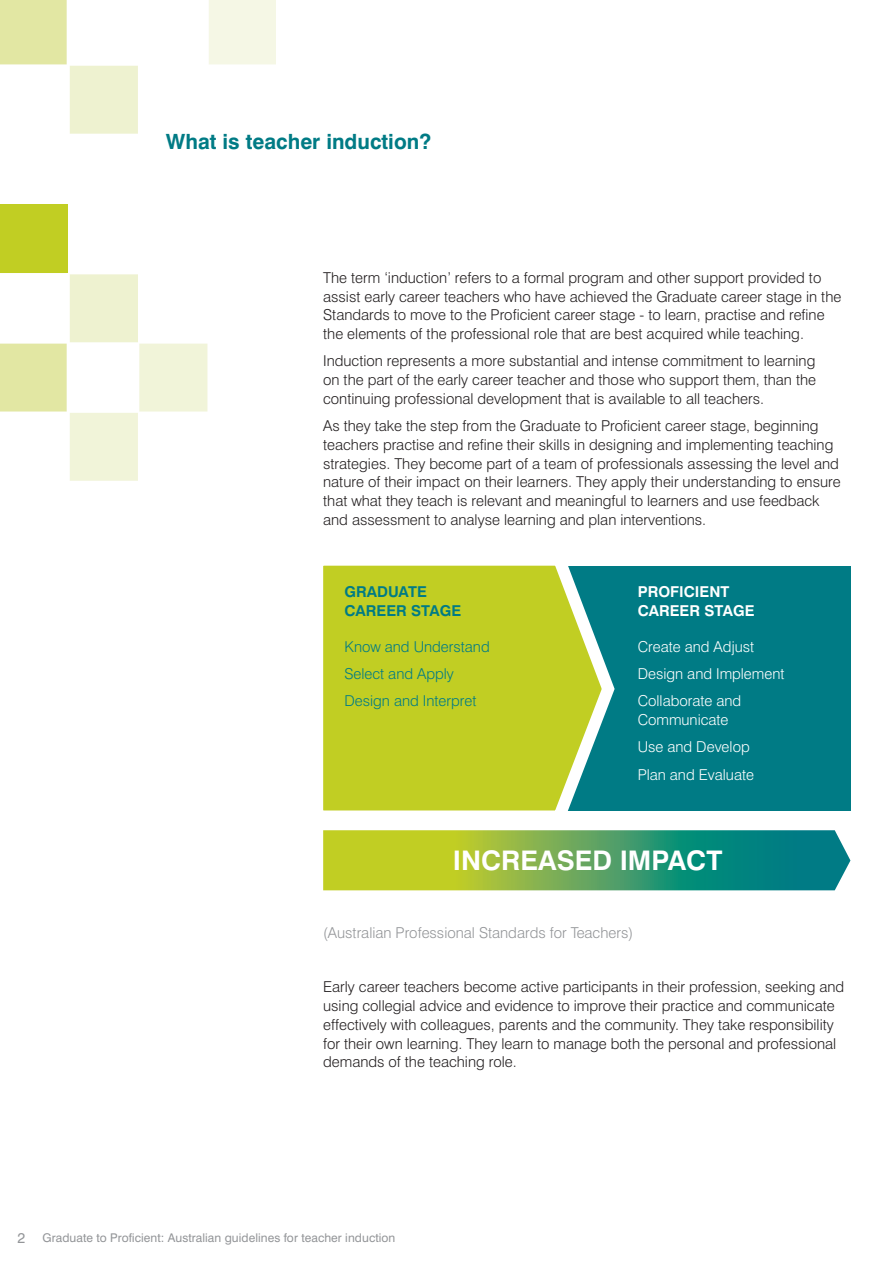
<style>
.page{position:relative;width:893px;height:1263px;background:#fff}
.page>*{position:absolute;margin:0;border:0;box-sizing:border-box;transform-origin:0 0}
.text_p{font:700 27px "Swiss 721 BT";color:#fff}
.Head_B{font:700 21px "Swiss 721 BT";color:#007b85}
.text_p-2{font:300 15px/18.8px "Swiss 721 BT";color:#231f20}
.text_p-3{font:300 15px/18.8px "Swiss 721 BT";color:#fff}
.text_p-4{font:300 15px "Swiss 721 BT";color:#007b85}
.text_p-5{font:300 15px "Swiss 721 BT";color:#939598}
.text_p-6{font:700 15px/18.8px "Swiss 721 BT";color:#fff}
.text_p-7{font:700 15px/18.8px "Swiss 721 BT";color:#007b85}
.page_number_L{font:14.25px "Swiss 721 BT";color:#939598}
.footer_L{font:12px "Swiss 721 BT";letter-spacing:.005em;color:#939598}
</style>
<div class="page">
<div style="left:562px;top:566px;width:288px;height:244px;background:#007b85"></div>
<svg style="left:323px;top:565px;width:301px;height:246px"></svg>
<svg style="left:323px;top:830px;width:527px;height:60px"></svg>
<img style="left:0;top:0;width:276px;height:481px">
<div style="left:0;top:204px;width:68px;height:68px;background:#c1ce23"></div>
<p class="Head_B" style="left:166px;top:128px;width:267px">What is teacher induction?</p>
<p class="text_p-2" style="left:323px;top:268px;width:520px">The term ‘induction’ refers to a formal program and other support provided to assist early career teachers who have achieved the Graduate career stage in the Standards to move to the Proficient career stage - to learn, practise and refine the elements of the professional role that are best acquired while teaching.</p>
<p class="text_p-2" style="left:323px;top:352px;width:494px;text-align:justify">Induction represents a more substantial and intense commitment to learning on the part of the early career teacher and those who support them, than the continuing professional development that is available to all teachers.</p>
<p class="text_p-2" style="left:323px;top:416px;width:519px">As they take the step from the Graduate to Proficient career stage, beginning teachers practise and refine their skills in designing and implementing teaching strategies. They become part of a team of professionals assessing the level and nature of their impact on their learners. They apply their understanding to ensure that what they teach is relevant and meaningful to learners and use feedback and assessment to analyse learning and plan interventions.</p>
<p class="text_p-7" style="left:344px;top:583px;width:118px">GRADUATE<br>CAREER STAGE</p>
<p class="text_p-4" style="left:344px;top:637px;width:147px">Know and Understand</p>
<p class="text_p-4" style="left:344px;top:665px;width:111px">Select and Apply</p>
<p class="text_p-4" style="left:344px;top:692px;width:134px">Design and Interpret</p>
<p class="text_p-6" style="left:638px;top:583px;width:118px">PROFICIENT<br>CAREER STAGE</p>
<p class="text_p-3" style="left:638px;top:637px;width:118px">Create and Adjust</p>
<p class="text_p-3" style="left:638px;top:664px;width:148px">Design and Implement</p>
<p class="text_p-3" style="left:638px;top:692px;width:105px">Collaborate and<br>Communicate</p>
<p class="text_p-3" style="left:638px;top:738px;width:114px">Use and Develop</p>
<p class="text_p-3" style="left:638px;top:765px;width:118px">Plan and Evaluate</p>
<p class="text_p" style="left:453px;top:844px;width:271px">INCREASED IMPACT</p>
<p class="text_p-5" style="left:323px;top:923px;width:311px">(Australian Professional Standards for Teachers)</p>
<p class="text_p-2" style="left:323px;top:977px;width:523px">Early career teachers become active participants in their profession, seeking and using collegial advice and evidence to improve their practice and communicate effectively with colleagues, parents and the community. They take responsibility for their own learning. They learn to manage both the personal and professional demands of the teaching role.</p>
<p class="page_number_L" style="left:17px;top:1229px;width:9px">2</p>
<p class="footer_L" style="left:43px;top:1230px;width:354px">Graduate to Proficient: Australian guidelines for teacher induction</p>
</div>
